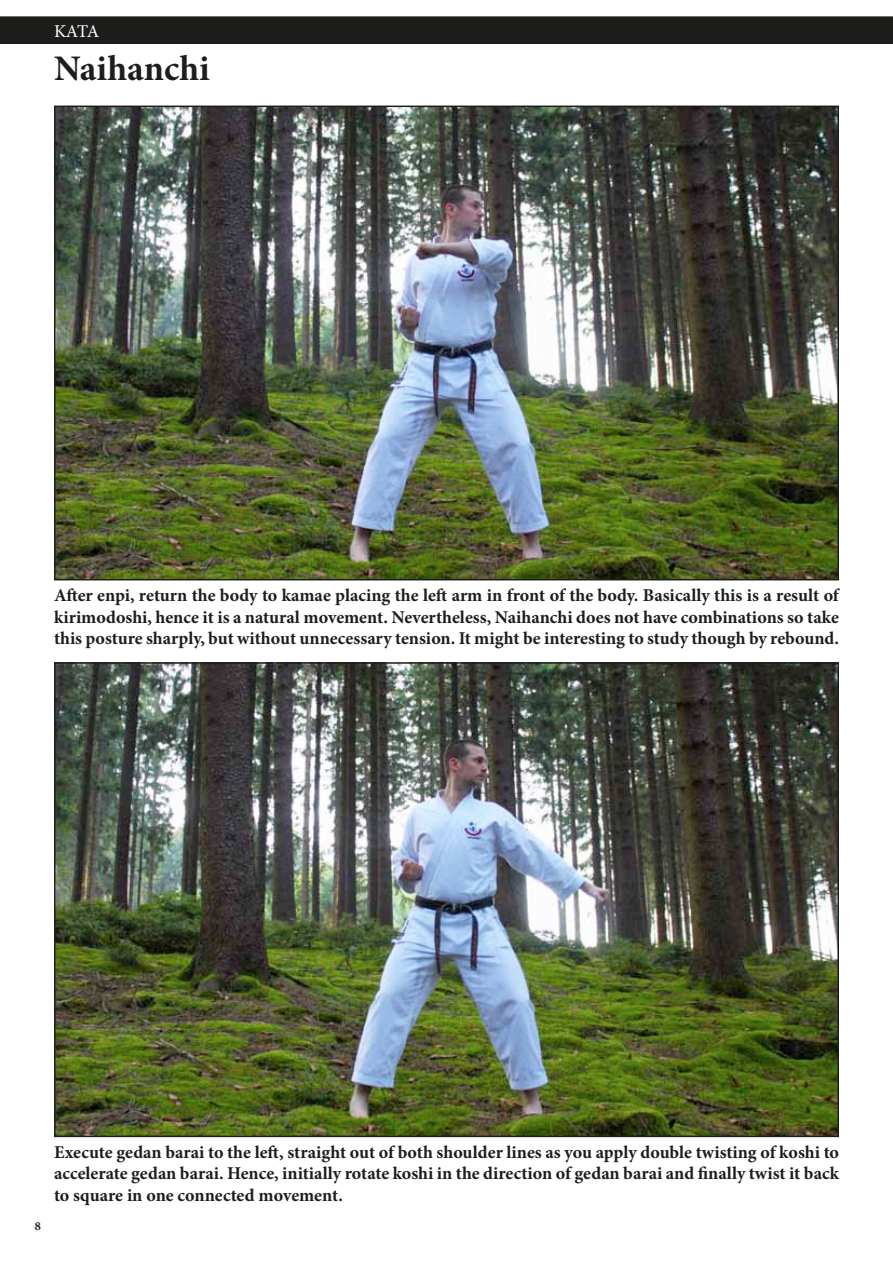
<style>
.page{position:relative;width:893px;height:1263px;background:#fff}
.page>*{position:absolute;margin:0;border:0;box-sizing:border-box;transform-origin:0 0}
.t1{font:700 36px "Minion Pro";color:#1d1d1b}
.t2{font:700 18px/21.6px "Minion Pro";color:#1d1d1b;text-align:justify}
.t3{font:18px "Minion Pro";color:#fff}
.t4{font:700 12.3px "Minion Pro";color:#1d1d1b}
</style>
<div class="page">
<div style="left:0;top:16px;width:893px;height:28px;background:#1d1d1b"></div>
<img style="left:57px;top:109px;width:779px;height:468px">
<div style="left:54px;top:106px;width:785px;height:474px;border:2px solid #1d1d1b"></div>
<img style="left:57px;top:665px;width:779px;height:469px">
<div style="left:54px;top:662px;width:785px;height:475px;border:2px solid #1d1d1b"></div>
<p class="t3" style="left:54px;top:19px;width:47px">KATA</p>
<h1 class="t1" style="left:54px;top:43px;width:157px">Naihanchi</h1>
<p class="t2" style="left:54px;top:584px;width:786px">After enpi, return the body to kamae placing the left arm in front of the body. Basically this is a result of kirimodoshi, hence it is a natural movement. Nevertheless, Naihanchi does not have combinations so take this posture sharply, but without unnecessary tension. It might be interesting to study though by rebound.</p>
<p class="t4" style="left:35px;top:1217px;width:8px">8</p>
<p class="t2" style="left:54px;top:1141px;width:786px">Execute gedan barai to the left, straight out of both shoulder lines as you apply double twisting of koshi to accelerate gedan barai. Hence, initially rotate koshi in the direction of gedan barai and finally twist it back to square in one connected movement.</p>
</div>
